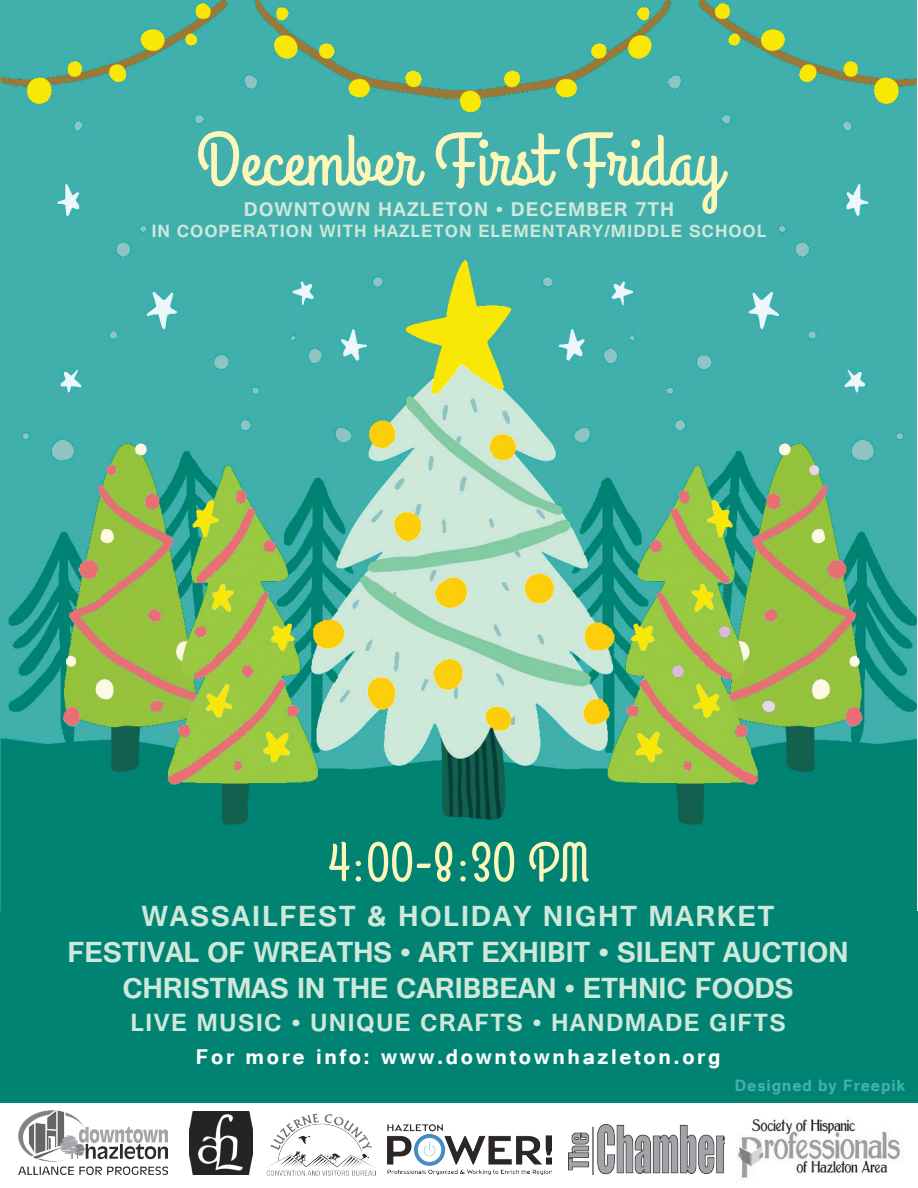
<style>
.page{position:relative;width:918px;height:1188px;background:#fff}
.page>*{position:absolute;margin:0;border:0;box-sizing:border-box;transform-origin:0 0}
.t1{font:73.5px "Grand Hotel";color:#fcf6bb}
.t2{font:55.05px "Grand Hotel";color:#fcf6bb}
.t3{font:700 35.85px "Tunga";letter-spacing:-.01em;color:#cee8d9}
.t4{font:700 35.85px "Tunga";letter-spacing:.04em;color:#cee8d9}
.t5{font:700 30.6px "Tunga";letter-spacing:.04em;color:#cee8d9}
.t6{font:700 26.25px "Tunga";letter-spacing:.1em;color:#fff}
.t7{font:700 24.45px "Tunga";letter-spacing:.04em;color:#cee8d9}
.t8{font:700 21.9px "Tunga";letter-spacing:.04em;color:#cee8d9}
.t9{font:700 20.1px "Tunga";letter-spacing:.04em;color:#43b0ad}
</style>
<div class="page">
<img style="left:0;top:0;width:916px;height:911px">
<div style="left:0;top:911px;width:917px;height:191px;background:#008373"></div>
<img style="left:568px;top:1124px;width:157px;height:50px">
<img style="left:266px;top:1113px;width:110px;height:62px">
<img style="left:18px;top:1111px;width:149px;height:63px">
<img style="left:189px;top:1112px;width:63px;height:63px">
<img style="left:737px;top:1119px;width:165px;height:59px">
<img style="left:387px;top:1125px;width:164px;height:50px">
<p class="t1" style="left:197px;top:114px;width:526px">December First Friday</p>
<p class="t7" style="left:244px;top:193px;width:432px">DOWNTOWN HAZLETON • DECEMBER 7TH</p>
<p class="t8" style="left:151px;top:216px;width:617px">IN COOPERATION WITH HAZLETON ELEMENTARY/MIDDLE SCHOOL</p>
<p class="t2" style="left:328px;top:828px;width:263px">4:00-8:30 PM</p>
<p class="t4" style="left:142px;top:892px;width:634px">WASSAILFEST &amp; HOLIDAY NIGHT MARKET</p>
<p class="t3" style="left:68px;top:928px;width:783px">FESTIVAL OF WREATHS • ART EXHIBIT • SILENT AUCTION</p>
<p class="t3" style="left:122px;top:964px;width:673px">CHRISTMAS IN THE CARIBBEAN • ETHNIC FOODS</p>
<p class="t5" style="left:130px;top:1002px;width:657px">LIVE MUSIC • UNIQUE CRAFTS • HANDMADE GIFTS</p>
<p class="t6" style="left:196px;top:1040px;width:526px">For more info: www.downtownhazleton.org</p>
<p class="t9" style="left:735px;top:1073px;width:172px">Designed by Freepik</p>
</div>
